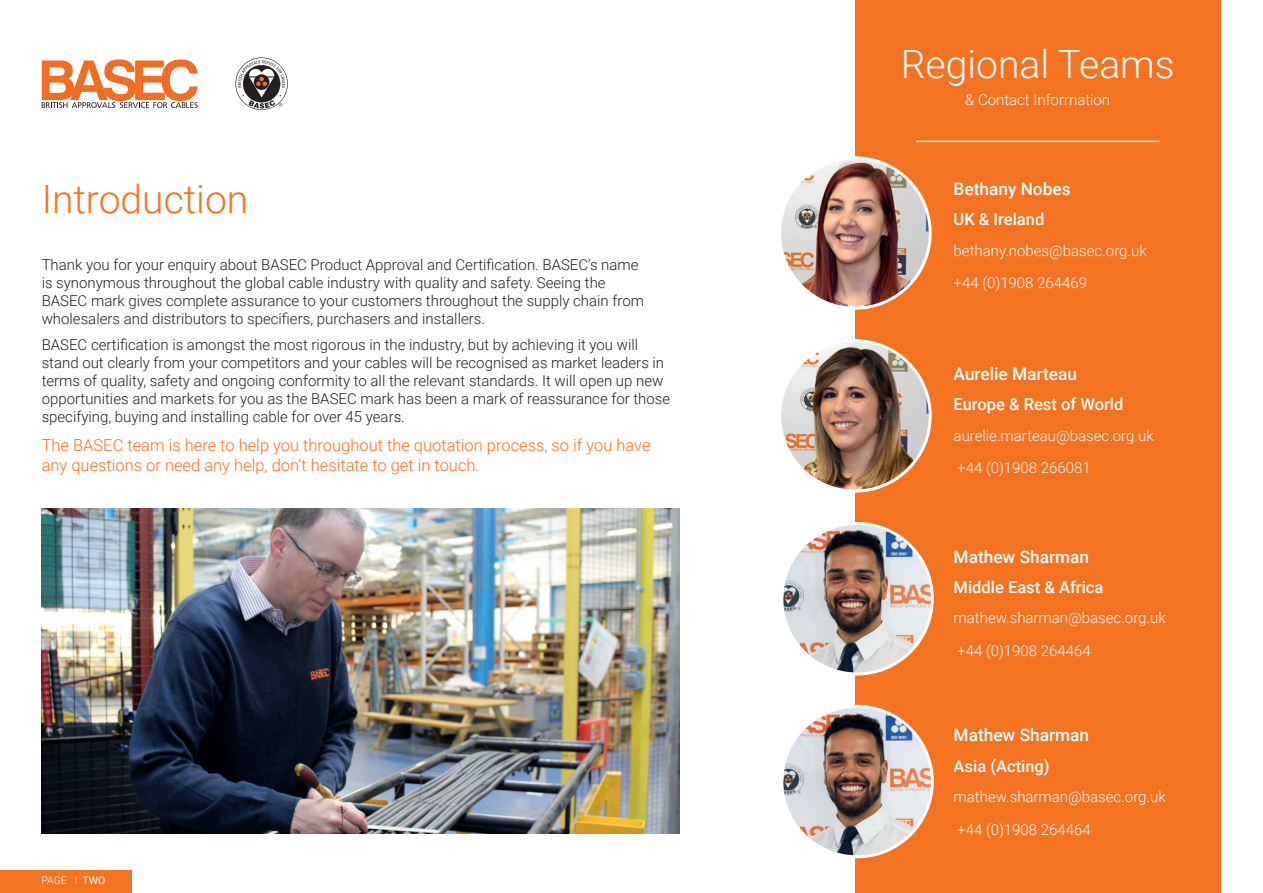
<style>
.page{position:relative;width:1263px;height:893px;background:#fff}
.page>*{position:absolute;margin:0;border:0;box-sizing:border-box;transform-origin:0 0}
.t1{font:300 39px "Roboto";color:#fff}
.t2{font:300 39px "Roboto";color:#f47321}
.t3{font:500 17.25px "Roboto";color:#fff}
.t4{font:300 16.5px/19.8px "Roboto";color:#f47321}
.t5{font:500 16.5px "Roboto";color:#fff}
.t6{font:300 15px/18px "Roboto";color:#231f20}
.t7{font:300 15px/32.5px "Roboto";color:#fff}
.t8{font:300 10.5px "Roboto";color:#fff}
.s1{font-weight:400}
</style>
<div class="page">
<div style="left:855px;top:0;width:365px;height:893px;background:#f47321"></div>
<svg style="left:42px;top:59px;width:156px;height:49px"></svg>
<svg style="left:235px;top:57px;width:53px;height:53px"></svg>
<img style="left:780px;top:158px;width:150px;height:150px;border-radius:75px">
<div style="left:778px;top:156px;width:154px;height:154px;border:3px solid #fff;border-radius:50%"></div>
<img style="left:780px;top:341px;width:150px;height:150px;border-radius:75px">
<div style="left:778px;top:339px;width:154px;height:154px;border:3px solid #fff;border-radius:50%"></div>
<img style="left:782px;top:523px;width:150px;height:151px;border-radius:75px">
<div style="left:780px;top:522px;width:154px;height:153px;border:3px solid #fff;border-radius:50%"></div>
<img style="left:42px;top:508px;width:637px;height:325px">
<hr style="left:916px;top:141px;width:244px;height:1px;background:#fff">
<img style="left:782px;top:706px;width:150px;height:151px;border-radius:75px">
<div style="left:780px;top:705px;width:154px;height:153px;border:3px solid #fff;border-radius:50%"></div>
<div style="left:0;top:871px;width:131px;height:22px;background:#f47321"></div>
<h1 class="t1" style="left:901px;top:37px;width:275px">Regional Teams</h1>
<p class="t7" style="left:965px;top:83px;width:147px">&amp; Contact Information</p>
<h1 class="t2" style="left:42px;top:172px;width:208px">Introduction</h1>
<p class="t3" style="left:954px;top:177px;width:119px">Bethany Nobes</p>
<p class="t5" style="left:954px;top:208px;width:92px">UK &amp; Ireland</p>
<p class="t7" style="left:954px;top:233px;width:195px">bethany.nobes@basec.org.uk +44 (0)1908 264469</p>
<p class="t6" style="left:42px;top:255px;width:604px">Thank you for your enquiry about BASEC Product Approval and Certification. BASEC’s name is synonymous throughout the global cable industry with quality and safety. Seeing the BASEC mark gives complete assurance to your customers throughout the supply chain from wholesalers and distributors to specifiers, purchasers and installers.</p>
<p class="t6" style="left:42px;top:335px;width:630px">BASEC certification is amongst the most rigorous in the industry, but by achieving it you will stand out clearly from your competitors and your cables will be recognised as market leaders in terms of quality, safety and ongoing conformity to all the relevant standards. It will open up new opportunities and markets for you as the BASEC mark has been a mark of reassurance for those specifying, buying and installing cable for over 45 years.</p>
<p class="t4" style="left:42px;top:434px;width:610px">The BASEC team is here to help you throughout the quotation process, so if you have any questions or need any help, don’t hesitate to get in touch.</p>
<p class="t3" style="left:954px;top:362px;width:125px">Aurelie Marteau</p>
<p class="t5" style="left:954px;top:393px;width:171px">Europe &amp; Rest of World</p>
<p class="t7" style="left:954px;top:419px;width:202px">aurelie.marteau@basec.org.uk +44 (0)1908 266081</p>
<p class="t3" style="left:954px;top:544px;width:137px">Mathew Sharman</p>
<p class="t5" style="left:954px;top:576px;width:151px">Middle East &amp; Africa</p>
<p class="t7" style="left:954px;top:601px;width:214px">mathew.sharman@basec.org.uk +44 (0)1908 264464</p>
<p class="t8" style="left:41px;top:873px;width:65px">PAGE I <span class="s1">TWO</span></p>
<p class="t3" style="left:954px;top:723px;width:137px">Mathew Sharman</p>
<p class="t5" style="left:954px;top:754px;width:98px">Asia (Acting)</p>
<p class="t7" style="left:954px;top:780px;width:214px">mathew.sharman@basec.org.uk +44 (0)1908 264464</p>
</div>
